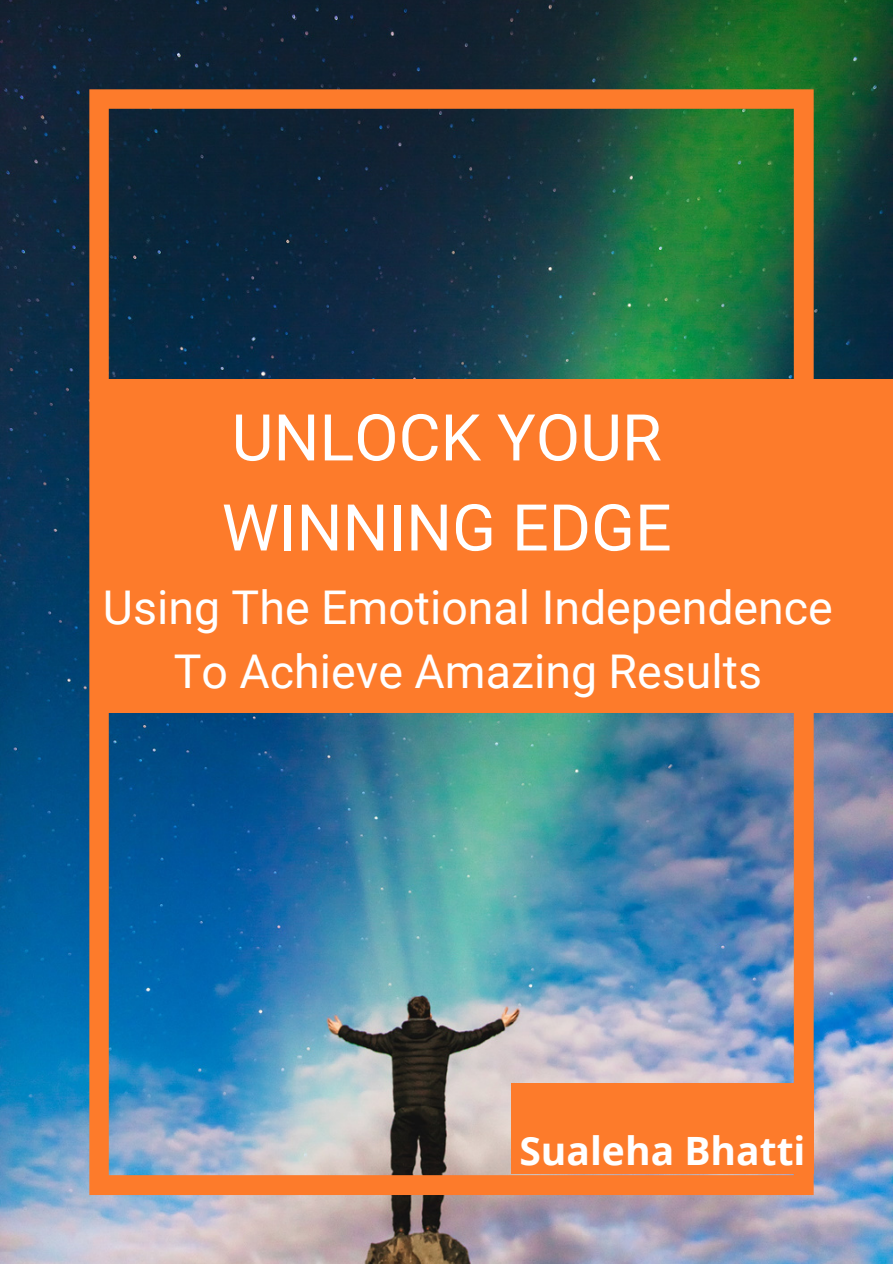
<style>
.page{position:relative;width:893px;height:1264px;background:#fff}
.page>*{position:absolute;margin:0;border:0;box-sizing:border-box;transform-origin:0 0}
.t1{font:64.5px/90px "Roboto";color:#fff}
.t2{font:46.5px/64.2px "Roboto";color:#fff;text-align:center}
.t3{font:700 39px "Open Sans";color:#fff}
</style>
<div class="page">
<img style="left:0;top:0;width:892px;height:1263px">
<img style="left:89px;top:89px;width:724px;height:1105px">
<div style="left:105px;top:379px;width:787px;height:333px;background:#fd7b2b"></div>
<div style="left:511px;top:1083px;width:302px;height:91px;background:#fd7b2b"></div>
<h1 class="t1" style="left:222px;top:393px;width:451px">UNLOCK YOUR<br>WINNING EDGE</h1>
<h2 class="t2" style="left:103px;top:576px;width:731px">Using The Emotional Independence<br>To Achieve Amazing Results</h2>
<p class="t3" style="left:519px;top:1122px;width:287px">Sualeha Bhatti</p>
</div>
